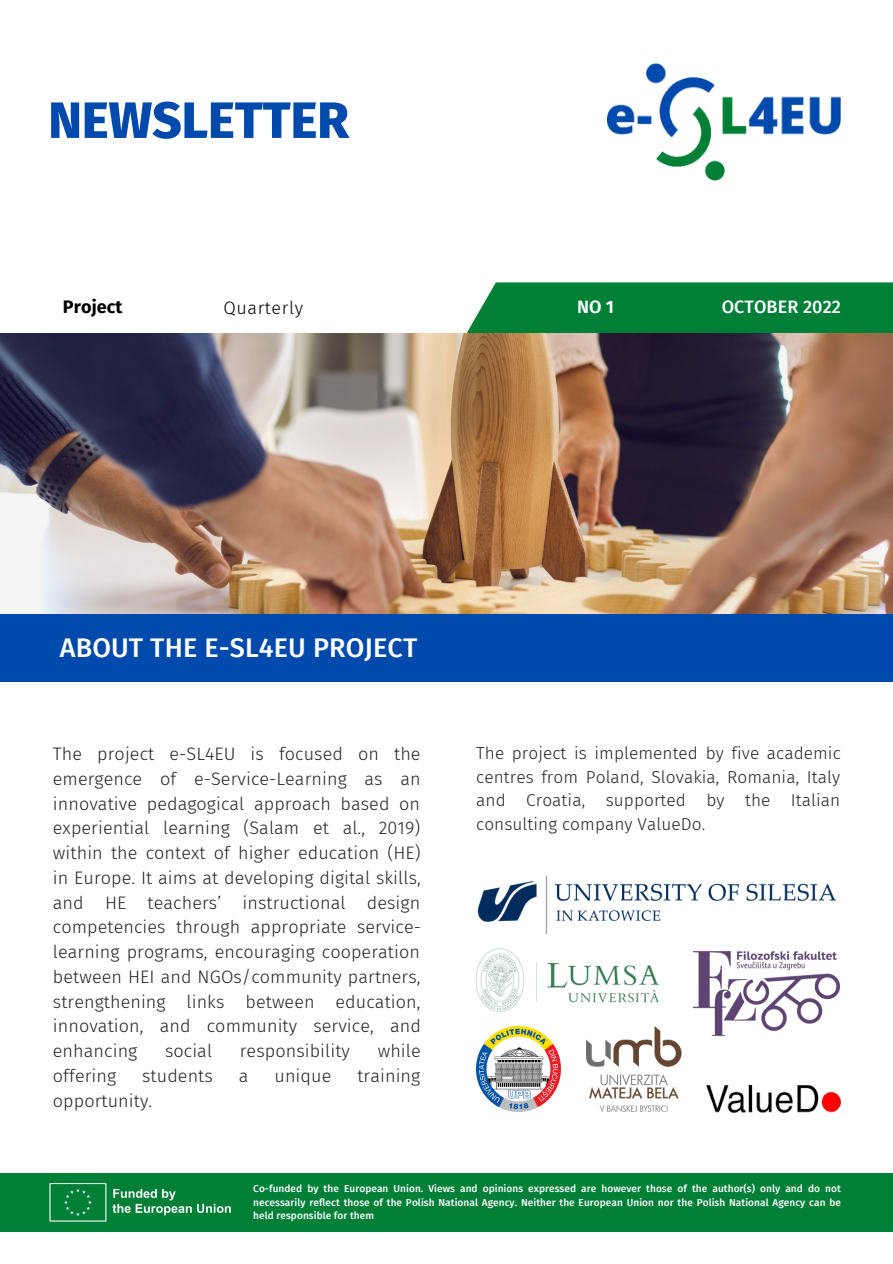
<style>
.page{position:relative;width:893px;height:1264px;background:#fff}
.page>*{position:absolute;margin:0;border:0;box-sizing:border-box;transform-origin:0 0}
.t1{font:800 51px "Fira Sans";color:#004aad}
.t2{font:500 27px "Fira Sans";letter-spacing:.005em;color:#fff}
.t3{font:300 18px/24.8px "Fira Sans";letter-spacing:.005em;color:#222;text-align:justify}
.t4{font:500 18px "Fira Sans";letter-spacing:.005em;color:#fff}
.t5{font:300 18px "Fira Sans";letter-spacing:.03em;color:#000}
.t6{font:700 18px "Fira Sans";letter-spacing:.005em;color:#000}
.t7{font:600 18px "Fira Sans";color:#fff}
.t8{font:300 17.25px/23.5px "Fira Sans";letter-spacing:.005em;color:#222;text-align:justify}
.t9{font:500 10.05px/13.5px "Fira Sans";letter-spacing:.005em;color:#fff;text-align:justify}
</style>
<div class="page">
<div style="left:467px;top:282px;width:425px;height:51px;background:#008037"></div>
<img style="left:0;top:333px;width:892px;height:281px">
<div style="left:0;top:614px;width:892px;height:68px;background:#004aad"></div>
<div style="left:0;top:1173px;width:892px;height:58px;background:#008037"></div>
<img style="left:607px;top:63px;width:233px;height:117px">
<img style="left:476px;top:1026px;width:84px;height:84px">
<img style="left:586px;top:1026px;width:95px;height:84px">
<img style="left:692px;top:951px;width:148px;height:85px">
<img style="left:476px;top:948px;width:182px;height:63px">
<img style="left:706px;top:1085px;width:134px;height:26px">
<img style="left:477px;top:876px;width:358px;height:57px">
<img style="left:49px;top:1183px;width:182px;height:39px">
<h1 class="t1" style="left:48px;top:90px;width:302px">NEWSLETTER</h1>
<p class="t6" style="left:63px;top:296px;width:61px">Project</p>
<p class="t5" style="left:223px;top:297px;width:81px">Quarterly</p>
<p class="t7" style="left:577px;top:296px;width:39px">NO 1</p>
<p class="t4" style="left:721px;top:296px;width:121px">OCTOBER 2022</p>
<h2 class="t2" style="left:60px;top:631px;width:359px">ABOUT THE E-SL4EU PROJECT</h2>
<p class="t3" style="left:53px;top:741px;width:369px">The project e-SL4EU is focused on the emergence of e-Service-Learning as an innovative pedagogical approach based on experiential learning (Salam et al., 2019) within the context of higher education (HE) in Europe. It aims at developing digital skills, and HE teachers’ instructional design competencies through appropriate service&shy;learning programs, encouraging cooperation between HEI and NGOs/community partners, strengthening links between education, innovation, and community service, and enhancing</p>
<p class="t3" style="left:165px;top:1038px;width:49px">social</p>
<p class="t3" style="left:240px;top:1038px;width:112px">responsibility</p>
<p class="t3" style="left:377px;top:1038px;width:45px">while</p>
<p class="t3" style="left:53px;top:1063px;width:65px">offering</p>
<p class="t3" style="left:142px;top:1063px;width:72px">students</p>
<p class="t3" style="left:239px;top:1063px;width:11px">a</p>
<p class="t3" style="left:274px;top:1063px;width:58px">unique</p>
<p class="t3" style="left:357px;top:1063px;width:64px">training</p>
<p class="t3" style="left:53px;top:1088px;width:101px">opportunity.</p>
<p class="t8" style="left:476px;top:741px;width:366px">The project is implemented by five academic centres from Poland, Slovakia, Romania, Italy and Croatia, supported by the Italian consulting company ValueDo.</p>
<p class="t9" style="left:253px;top:1182px;width:589px">Co-funded by the European Union. Views and opinions expressed are however those of the author(s) only and do not necessarily reflect those of the Polish National Agency. Neither the European Union nor the Polish National Agency can be held responsible for them</p>
</div>
